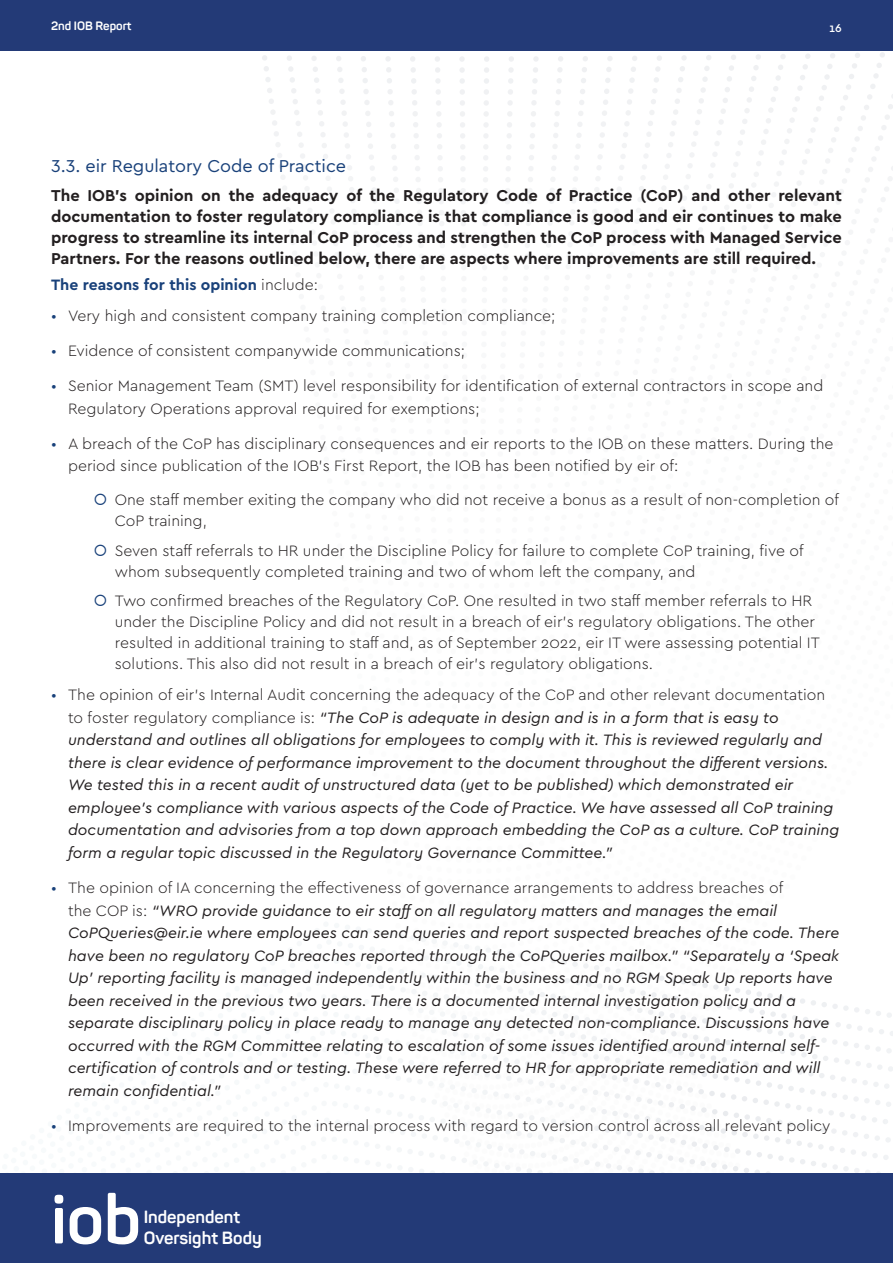
<style>
.page{position:relative;width:893px;height:1263px;background:#fff}
.page>*{position:absolute;margin:0;border:0;box-sizing:border-box;transform-origin:0 0}
.t1{font:700 68.4px "Panton";color:#fff}
.t2{font:18px "Cera Pro";color:#19417a}
.t3{font:700 17.4px/20.9px "Panton";color:#fff}
.t4{font:700 16.5px/21px "Cera Pro";color:#231f20;text-align:justify}
.t5{font:italic 15.75px/22.5px "Cera PRO";color:#231f20}
.t6{font:300 15.75px/21px "Cera PRO";color:#231f20}
.t7{font:700 15.75px "Cera Pro";color:#19417a}
.t8{font:700 12px "Panton";color:#fff}
.t9{font:500 12px "Cera PRO";color:#fff}
.s1{font-family:"Cera PRO";font-weight:300;color:#231f20}
.s2{color:#19417a}
.s3{font-weight:300;font-style:normal;color:#19417a}
.s4{font-weight:300;font-style:normal}
</style>
<div class="page">
<div style="left:0;top:1174px;width:893px;height:89px;background:#233a77"></div>
<div style="left:0;top:0;width:893px;height:51px;background:#233a77"></div>
<p class="t8" style="left:51px;top:18px;width:82px">2nd IOB Report</p>
<p class="t9" style="left:829px;top:20px;width:14px">16</p>
<p class="t2" style="left:51px;top:154px;width:297px">3.3. eir Regulatory Code of Practice</p>
<p class="t4" style="left:51px;top:185px;width:792px">The IOB’s opinion on the adequacy of the Regulatory Code of Practice (CoP) and other relevant documentation to foster regulatory compliance is that compliance is good and eir continues to make progress to streamline its internal CoP process and strengthen the CoP process with Managed Service Partners. For the reasons outlined below, there are aspects where improvements are still required.</p>
<p class="t7" style="left:51px;top:274px;width:269px">The reasons for this opinion <span class="s1">include:</span></p>
<p class="t6" style="left:51px;top:304px;width:506px"><span class="s2">•</span> Very high and consistent company training completion compliance;</p>
<p class="t6" style="left:51px;top:339px;width:416px"><span class="s2">•</span> Evidence of consistent companywide communications;</p>
<p class="t6" style="left:68px;top:374px;width:757px;line-height:22.5px;text-indent:-17px"><span class="s2">•</span> Senior Management Team (SMT) level responsibility for identification of external contractors in scope and<br>Regulatory Operations approval required for exemptions;</p>
<p class="t6" style="left:68px;top:432px;width:767px;line-height:22.5px;text-indent:-17px"><span class="s2">•</span> A breach of the CoP has disciplinary consequences and eir reports to the IOB on these matters. During the period since publication of the IOB’s First Report, the IOB has been notified by eir of:</p>
<p class="t6" style="left:115px;top:489px;width:726px">One staff member exiting the company who did not receive a bonus as a result of non-completion of<br>CoP training,</p>
<p class="t6" style="left:115px;top:539px;width:690px">Seven staff referrals to HR under the Discipline Policy for failure to complete CoP training, five of whom subsequently completed training and two of whom left the company, and</p>
<p class="t6" style="left:115px;top:590px;width:707px">Two confirmed breaches of the Regulatory CoP. One resulted in two staff member referrals to HR under the Discipline Policy and did not result in a breach of eir’s regulatory obligations. The other resulted in additional training to staff and, as of September 2022, eir IT were assessing potential IT solutions. This also did not result in a breach of eir’s regulatory obligations.</p>
<p class="t5" style="left:68px;top:683px;width:773px;text-indent:-17px"><span class="s3">•</span> <span class="s4">The opinion of eir’s Internal Audit concerning the adequacy of the CoP and other relevant documentation to foster regulatory compliance is:</span> “The CoP is adequate in design and is in a form that is easy to understand and outlines all obligations for employees to comply with it. This is reviewed regularly and there is clear evidence of performance improvement to the document throughout the different versions.<br>We tested this in a recent audit of unstructured data (yet to be published) which demonstrated eir employee’s compliance with various aspects of the Code of Practice. We have assessed all CoP training documentation and advisories from a top down approach embedding the CoP as a culture. CoP training form a regular topic discussed in the Regulatory Governance Committee.”</p>
<p class="t5" style="left:68px;top:876px;width:773px;text-indent:-17px"><span class="s3">•</span> <span class="s4">The opinion of IA concerning the effectiveness of governance arrangements to address breaches of<br>the COP is:</span> “WRO provide guidance to eir staff on all regulatory matters and manages the email CoPQueries@eir.ie where employees can send queries and report suspected breaches of the code. There have been no regulatory CoP breaches reported through the CoPQueries mailbox.” “Separately a ‘Speak Up’ reporting facility is managed independently within the business and no RGM Speak Up reports have been received in the previous two years. There is a documented internal investigation policy and a separate disciplinary policy in place ready to manage any detected non-compliance. Discussions have occurred with the RGM Committee relating to escalation of some issues identified around internal self&shy;certification of controls and or testing. These were referred to HR for appropriate remediation and will remain confidential.”</p>
<p class="t6" style="left:51px;top:1114px;width:781px"><span class="s2">•</span> Improvements are required to the internal process with regard to version control across all relevant policy</p>
<h1 class="t1" style="left:51px;top:1177px;width:91px">iob</h1>
<p class="t3" style="left:144px;top:1206px;width:120px">Independent<br>Oversight Body</p>
</div>
